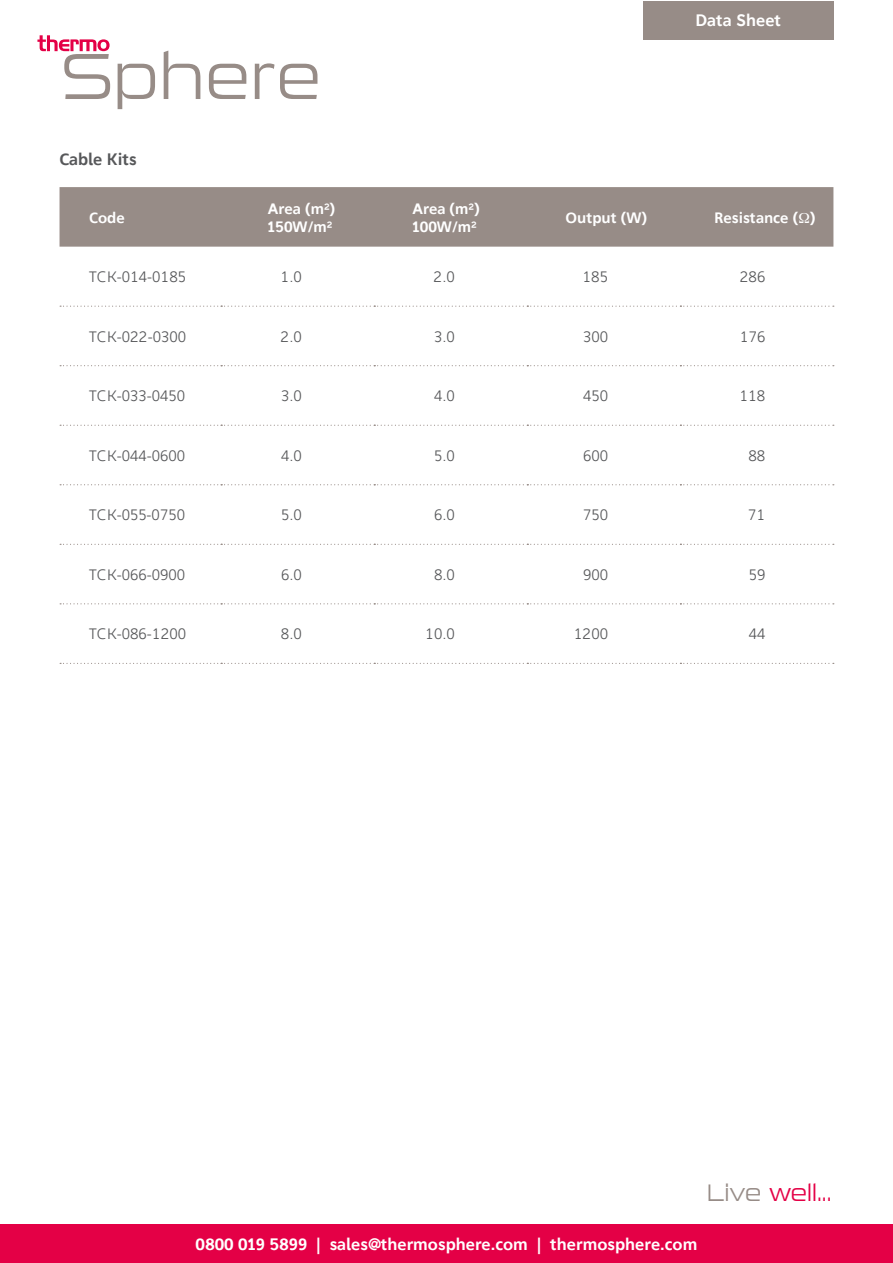
<style>
.page{position:relative;width:893px;height:1263px;background:#fff}
.page>*{position:absolute;margin:0;border:0;box-sizing:border-box;transform-origin:0 0}
.t1{font:24px "Sui Generis Lt";color:#e40046}
.t2{font:16.5px "Agan 65";color:#fff}
.Text{font:16.5px "Agan 65";color:#57585a}
.t3{font:15px "Agan 45";color:#57585a}
.t4{font:15px "Agan 65";color:#fff}
.s1{color:#978c87}
</style>
<div class="page">
<div style="left:0;top:1225px;width:893px;height:38px;background:#e40046"></div>
<div style="left:643px;top:1px;width:190px;height:38px;background:#978c87"></div>
<svg style="left:118px;top:64px;width:37px;height:45px"></svg>
<svg style="left:164px;top:51px;width:36px;height:48px"></svg>
<svg style="left:209px;top:64px;width:37px;height:35px"></svg>
<svg style="left:255px;top:63px;width:62px;height:36px"></svg>
<svg style="left:37px;top:35px;width:73px;height:64px"></svg>
<div style="left:60px;top:187px;width:773px;height:60px;background:#978c87"></div>
<svg style="left:60px;top:306px;width:774px;height:1px"></svg>
<svg style="left:60px;top:365px;width:774px;height:1px"></svg>
<svg style="left:60px;top:425px;width:774px;height:1px"></svg>
<svg style="left:60px;top:484px;width:774px;height:1px"></svg>
<svg style="left:60px;top:544px;width:774px;height:1px"></svg>
<svg style="left:60px;top:603px;width:774px;height:1px"></svg>
<svg style="left:60px;top:663px;width:774px;height:1px"></svg>
<svg style="left:799px;top:212px;width:10px;height:10px"></svg>
<p class="Text" style="left:60px;top:150px;width:79px">Cable Kits</p>
<p class="t4" style="left:89px;top:208px;width:37px">Code</p>
<p class="t4" style="left:268px;top:199px;width:69px">Area (m²)</p>
<p class="t4" style="left:268px;top:217px;width:66px">150W/m²</p>
<p class="t4" style="left:412px;top:199px;width:69px">Area (m²)</p>
<p class="t4" style="left:412px;top:217px;width:66px">100W/m²</p>
<p class="t2" style="left:695px;top:11px;width:87px">Data Sheet</p>
<p class="t4" style="left:566px;top:208px;width:83px">Output (W)</p>
<p class="t4" style="left:714px;top:208px;width:103px">Resistance ( )</p>
<p class="t3" style="left:89px;top:268px;width:98px">TCK-014-0185</p>
<p class="t3" style="left:281px;top:268px;width:23px">1.0</p>
<p class="t3" style="left:434px;top:268px;width:23px">2.0</p>
<p class="t3" style="left:582px;top:268px;width:27px">185</p>
<p class="t3" style="left:740px;top:268px;width:27px">286</p>
<p class="t3" style="left:89px;top:328px;width:98px">TCK-022-0300</p>
<p class="t3" style="left:281px;top:328px;width:23px">2.0</p>
<p class="t3" style="left:434px;top:328px;width:22px">3.0</p>
<p class="t3" style="left:583px;top:328px;width:27px">300</p>
<p class="t3" style="left:740px;top:328px;width:27px">176</p>
<p class="t3" style="left:89px;top:387px;width:97px">TCK-033-0450</p>
<p class="t3" style="left:281px;top:387px;width:22px">3.0</p>
<p class="t3" style="left:434px;top:387px;width:22px">4.0</p>
<p class="t3" style="left:583px;top:387px;width:27px">450</p>
<p class="t3" style="left:739px;top:387px;width:28px">118</p>
<p class="t3" style="left:89px;top:447px;width:97px">TCK-044-0600</p>
<p class="t3" style="left:281px;top:447px;width:22px">4.0</p>
<p class="t3" style="left:434px;top:447px;width:22px">5.0</p>
<p class="t3" style="left:583px;top:447px;width:27px">600</p>
<p class="t3" style="left:748px;top:447px;width:18px">88</p>
<p class="t3" style="left:89px;top:506px;width:97px">TCK-055-0750</p>
<p class="t3" style="left:281px;top:506px;width:22px">5.0</p>
<p class="t3" style="left:434px;top:506px;width:22px">6.0</p>
<p class="t3" style="left:583px;top:506px;width:27px">750</p>
<p class="t3" style="left:748px;top:506px;width:19px">71</p>
<p class="t3" style="left:89px;top:566px;width:97px">TCK-066-0900</p>
<p class="t3" style="left:281px;top:566px;width:22px">6.0</p>
<p class="t3" style="left:434px;top:566px;width:22px">8.0</p>
<p class="t3" style="left:583px;top:566px;width:27px">900</p>
<p class="t3" style="left:749px;top:566px;width:18px">59</p>
<p class="t3" style="left:89px;top:626px;width:98px">TCK-086-1200</p>
<p class="t3" style="left:281px;top:626px;width:22px">8.0</p>
<p class="t3" style="left:425px;top:626px;width:31px">10.0</p>
<p class="t3" style="left:574px;top:626px;width:36px">1200</p>
<p class="t3" style="left:749px;top:626px;width:18px">44</p>
<h1 class="t1" style="left:707px;top:1179px;width:126px"><span class="s1">Live</span> well...</h1>
<p class="t2" style="left:196px;top:1234px;width:503px">0800 019 5899 | sales@thermosphere.com | thermosphere.com</p>
</div>
